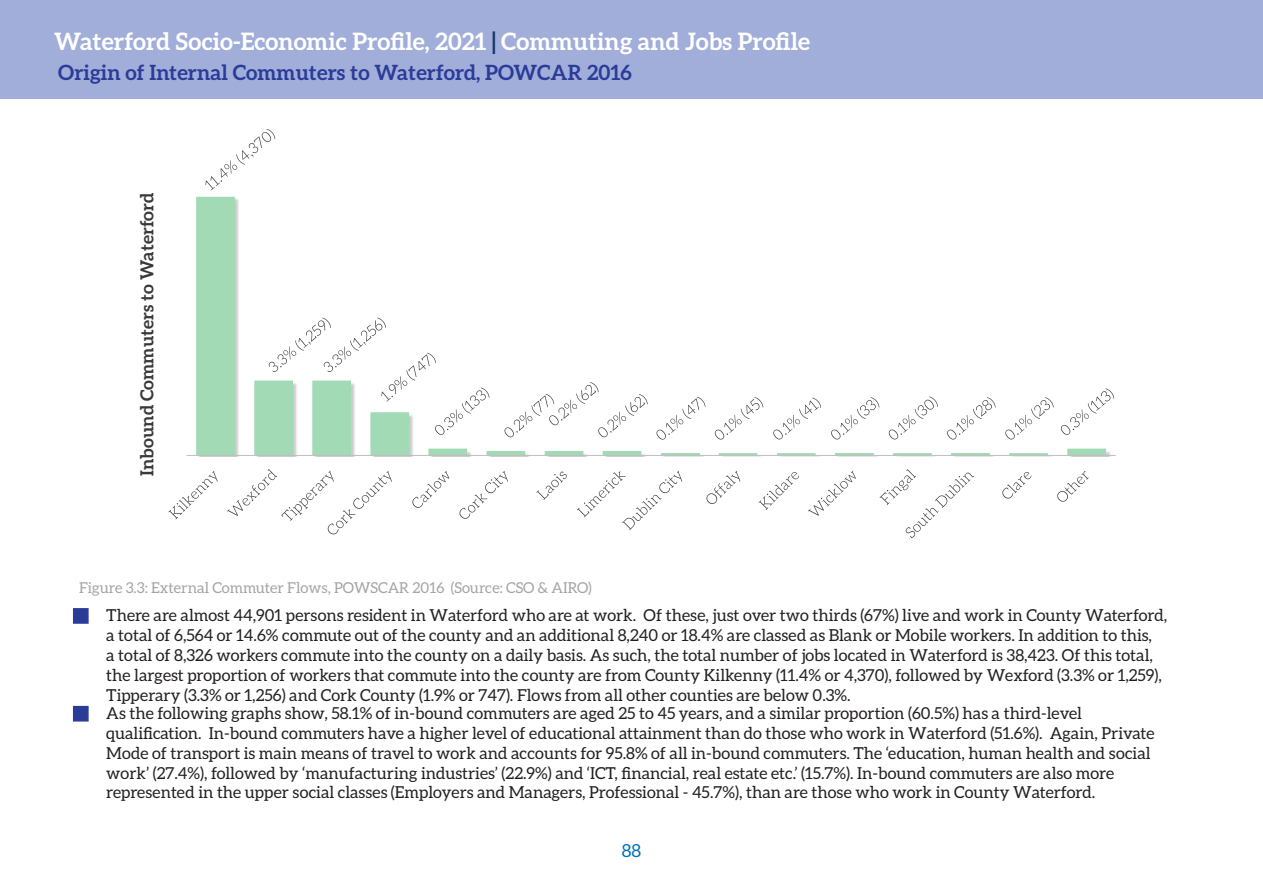
<style>
.page{position:relative;width:1263px;height:893px;background:#fff}
.page>*{position:absolute;margin:0;border:0;box-sizing:border-box;transform-origin:0 0}
.t1{font:700 24px "Aleo";color:#fff}
.t2{font:700 21px "Aleo";color:#2b3c98}
.t3{font:700 18px "Aleo";color:#3b3838}
.t4{font:18px "Aleo";color:#0071b9}
.t5{font:16.5px/19.8px "Aleo";color:#231f20}
.t6{font:15px "Aleo";color:#a4a5a9}
.s1{color:#1b3668}
</style>
<div class="page">
<svg style="left:196px;top:197px;width:910px;height:258px"></svg>
<hr style="left:186px;top:455px;width:930px;height:1px;background:#bfbfbf">
<svg style="left:205px;top:129px;width:70px;height:62px"></svg>
<svg style="left:269px;top:318px;width:220px;height:117px"></svg>
<svg style="left:504px;top:382px;width:144px;height:55px"></svg>
<svg style="left:656px;top:397px;width:49px;height:43px"></svg>
<svg style="left:715px;top:397px;width:48px;height:43px"></svg>
<svg style="left:773px;top:398px;width:48px;height:41px"></svg>
<svg style="left:831px;top:397px;width:48px;height:42px"></svg>
<svg style="left:889px;top:396px;width:49px;height:43px"></svg>
<svg style="left:947px;top:397px;width:48px;height:43px"></svg>
<svg style="left:1005px;top:397px;width:49px;height:42px"></svg>
<svg style="left:1061px;top:388px;width:53px;height:47px"></svg>
<svg style="left:168px;top:471px;width:50px;height:48px"></svg>
<svg style="left:227px;top:469px;width:165px;height:65px"></svg>
<svg style="left:412px;top:471px;width:37px;height:37px"></svg>
<svg style="left:459px;top:471px;width:49px;height:48px"></svg>
<svg style="left:536px;top:471px;width:31px;height:29px"></svg>
<svg style="left:577px;top:471px;width:105px;height:59px"></svg>
<svg style="left:706px;top:471px;width:34px;height:33px"></svg>
<svg style="left:758px;top:472px;width:41px;height:38px"></svg>
<svg style="left:808px;top:471px;width:48px;height:45px"></svg>
<svg style="left:880px;top:469px;width:94px;height:69px"></svg>
<svg style="left:1002px;top:472px;width:29px;height:27px"></svg>
<svg style="left:1057px;top:471px;width:32px;height:31px"></svg>
<div style="left:0;top:0;width:1263px;height:99px;background:#a1aeda"></div>
<div style="left:73px;top:608px;width:16px;height:16px;background:#2b3c98;border:2px solid #2b3c98"></div>
<div style="left:73px;top:706px;width:16px;height:16px;background:#2b3c98;border:2px solid #2b3c98"></div>
<h1 class="t1" style="left:54px;top:27px;width:758px">Waterford Socio-Economic Profile, 2021 <span class="s1">|</span> Commuting and Jobs Profile</h1>
<p class="t2" style="left:58px;top:60px;width:575px">Origin of Internal Commuters to Waterford, POWCAR 2016</p>
<p class="t3" style="left:137px;top:476px;width:285px;rotate:-90deg">Inbound Commuters to Waterford</p>
<p class="t6" style="left:79px;top:579px;width:514px">Figure 3.3: External Commuter Flows, POWSCAR 2016 (Source: CSO &amp; AIRO)</p>
<p class="t5" style="left:106px;top:605px;width:1062px">There are almost 44,901 persons resident in Waterford who are at work. Of these, just over two thirds (67%) live and work in County Waterford, a total of 6,564 or 14.6% commute out of the county and an additional 8,240 or 18.4% are classed as Blank or Mobile workers. In addition to this,<br>a total of 8,326 workers commute into the county on a daily basis. As such, the total number of jobs located in Waterford is 38,423. Of this total, the largest proportion of workers that commute into the county are from County Kilkenny (11.4% or 4,370), followed by Wexford (3.3% or 1,259), Tipperary (3.3% or 1,256) and Cork County (1.9% or 747). Flows from all other counties are below 0.3%.</p>
<p class="t5" style="left:106px;top:703px;width:1050px">As the following graphs show, 58.1% of in-bound commuters are aged 25 to 45 years, and a similar proportion (60.5%) has a third-level qualification. In-bound commuters have a higher level of educational attainment than do those who work in Waterford (51.6%). Again, Private Mode of transport is main means of travel to work and accounts for 95.8% of all in-bound commuters. The ‘education, human health and social work’ (27.4%), followed by ‘manufacturing industries’ (22.9%) and ‘ICT, financial, real estate etc.’ (15.7%). In-bound commuters are also more represented in the upper social classes (Employers and Managers, Professional - 45.7%), than are those who work in County Waterford.</p>
<p class="t4" style="left:622px;top:841px;width:21px">88</p>
</div>
